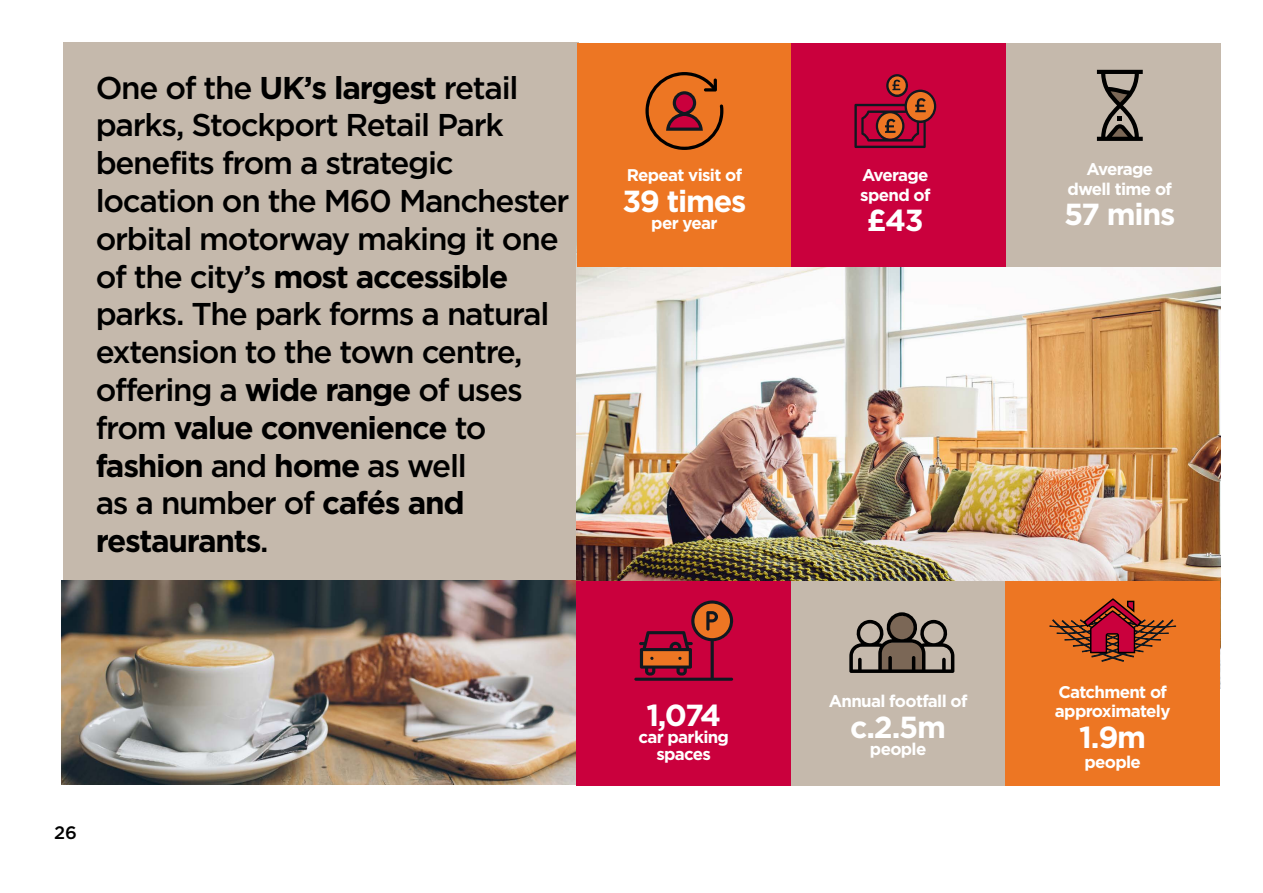
<style>
.page{position:relative;width:1263px;height:893px;background:#fff}
.page>*{position:absolute;margin:0;border:0;box-sizing:border-box;transform-origin:0 0}
.t1{font:500 31.5px/37.8px "Gotham";letter-spacing:-.04em;color:#000}
.t2{font:700 30.45px "Gotham";letter-spacing:-.04em;color:#fff}
.t3{font:500 18px "Gotham";color:#000}
.t4{font:700 16.95px/19.5px "Gotham";letter-spacing:-.04em;color:#fff}
.s1{font-weight:700}
</style>
<div class="page">
<div style="left:63px;top:43px;width:515px;height:540px;background:#c5b9ac"></div>
<img style="left:576px;top:246px;width:644px;height:335px">
<img style="left:62px;top:581px;width:514px;height:203px">
<div style="left:577px;top:43px;width:215px;height:223px;background:#ed7623"></div>
<svg style="left:645px;top:72px;width:78px;height:78px"></svg>
<div style="left:791px;top:43px;width:215px;height:223px;background:#ca003d"></div>
<svg style="left:854px;top:74px;width:82px;height:74px"></svg>
<div style="left:1006px;top:43px;width:214px;height:223px;background:#c5b9ac"></div>
<svg style="left:1097px;top:70px;width:46px;height:71px"></svg>
<div style="left:576px;top:581px;width:215px;height:204px;background:#ca003d"></div>
<svg style="left:634px;top:600px;width:100px;height:81px"></svg>
<div style="left:791px;top:581px;width:214px;height:204px;background:#c5b9ac"></div>
<svg style="left:849px;top:612px;width:105px;height:61px"></svg>
<div style="left:1005px;top:581px;width:215px;height:204px;background:#ed7623"></div>
<svg style="left:1049px;top:598px;width:127px;height:64px"></svg>
<p class="t1" style="left:96px;top:68px;width:475px">One of the <span class="s1">UK’s largest</span> retail parks, Stockport Retail Park benefits from a strategic location on the M60 Manchester orbital motorway making it one of the city’s <span class="s1">most accessible </span>parks. The park forms a natural extension to the town centre, offering a <span class="s1">wide range</span> of uses from <span class="s1">value convenience</span> to <span class="s1">fashion</span> and <span class="s1">home</span> as well<br>as a number of <span class="s1">cafés and restaurants</span>.</p>
<p class="t4" style="left:627px;top:165px;width:117px">Repeat visit of</p>
<p class="t2" style="left:622px;top:183px;width:126px">39 times</p>
<p class="t4" style="left:651px;top:213px;width:68px">per year</p>
<p class="t3" style="left:54px;top:822px;width:24px">26</p>
<p class="t2" style="left:646px;top:698px;width:76px">1,074</p>
<p class="t4" style="left:638px;top:728px;width:92px;line-height:17px;text-align:center">car parking spaces</p>
<p class="t4" style="left:860px;top:165px;width:72px">Average spend of</p>
<p class="t2" style="left:867px;top:203px;width:59px">£43</p>
<p class="t4" style="left:829px;top:691px;width:140px">Annual footfall of</p>
<p class="t2" style="left:850px;top:709px;width:97px">c.2.5m</p>
<p class="t4" style="left:870px;top:738px;width:58px">people</p>
<p class="t4" style="left:1068px;top:159px;width:106px;text-align:center">Average dwell time of</p>
<p class="t2" style="left:1064px;top:196px;width:113px">57 mins</p>
<p class="t4" style="left:1055px;top:682px;width:117px">Catchment of approximately</p>
<p class="t2" style="left:1079px;top:720px;width:68px">1.9m</p>
<p class="t4" style="left:1084px;top:751px;width:58px">people</p>
</div>
